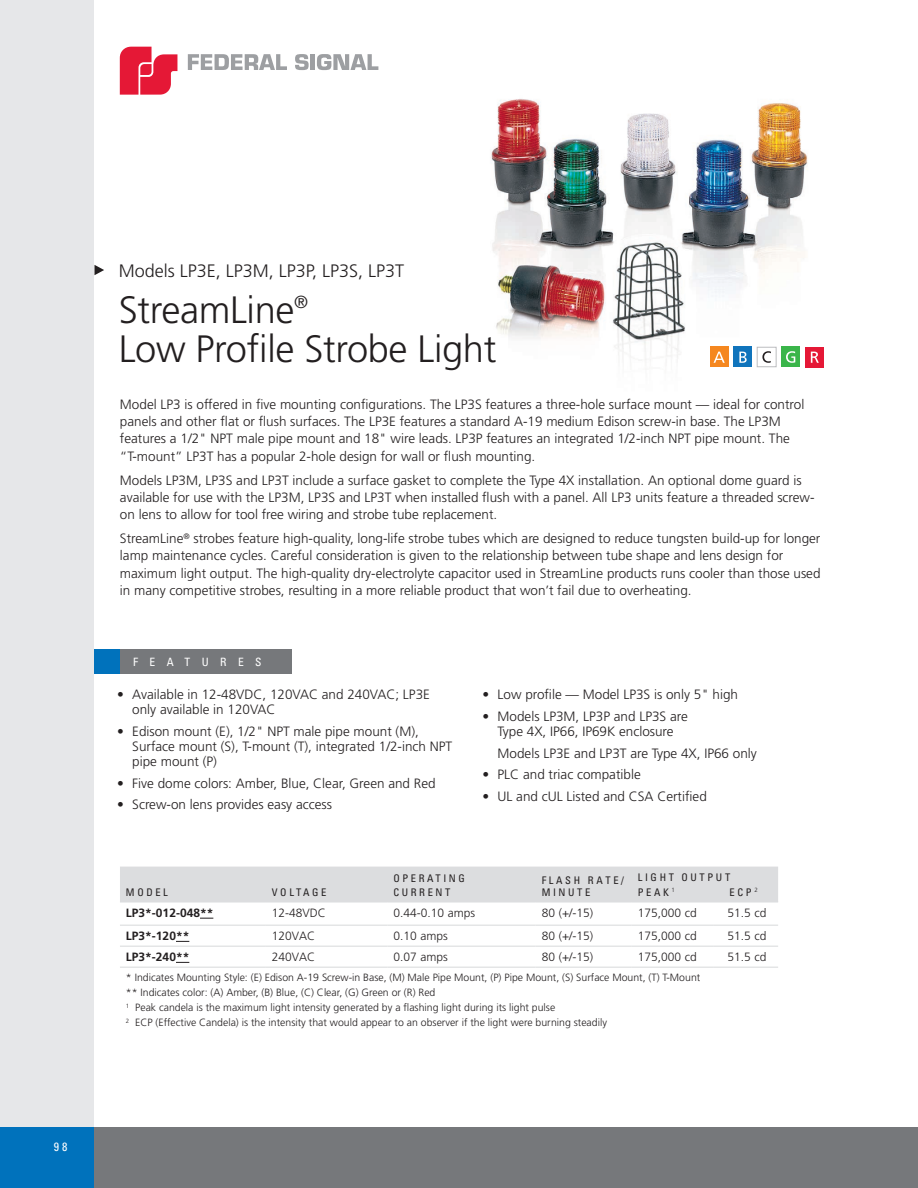
<style>
.page{position:relative;width:918px;height:1188px;background:#fff}
.page>*{position:absolute;margin:0;border:0;box-sizing:border-box;transform-origin:0 0}
.Head{font:300 38.1px "Frutiger";letter-spacing:-.01em;color:#231f20}
.model{font:300 18px "Frutiger";color:#231f20}
.Body_Copy{font:300 13.5px/17.2px "Frutiger";color:#231f20}
.t1{font:300 12px "Frutiger";color:#231f20}
.chart_model{font:700 12px "Frutiger";color:#231f20}
.t2{font:condensed 12px "Univers";color:#fff}
.t3{font:condensed 11.55px "Univers";letter-spacing:1em;color:#fff}
.chart_model-2{font:300 10.5px "Frutiger";color:#231f20}
.t4{font:condensed 10.5px "Univers";letter-spacing:.25em;color:#231f20}
</style>
<div class="page">
<div style="left:94px;top:1127px;width:824px;height:61px;background:#76787b"></div>
<div style="left:0;top:0;width:94px;height:1188px;background:#e6e7e9"></div>
<div style="left:0;top:1127px;width:94px;height:61px;background:#0072bc"></div>
<svg style="left:188px;top:54px;width:99px;height:16px"></svg>
<svg style="left:295px;top:54px;width:14px;height:16px"></svg>
<hr style="left:311px;top:54px;width:4px;height:16px;background:#9d9fa2">
<svg style="left:317px;top:54px;width:61px;height:16px"></svg>
<svg style="left:120px;top:47px;width:57px;height:48px"></svg>
<img style="left:490px;top:99px;width:334px;height:269px">
<div style="left:805px;top:347px;width:19px;height:20px;background:#e51836"></div>
<svg style="left:811px;top:352px;width:8px;height:11px"></svg>
<div style="left:733px;top:347px;width:19px;height:20px;background:#1074bc"></div>
<div style="left:710px;top:347px;width:18px;height:20px;background:#f5871f"></div>
<div style="left:781px;top:347px;width:19px;height:20px;background:#3ab54a"></div>
<svg style="left:739px;top:352px;width:8px;height:11px"></svg>
<svg style="left:714px;top:352px;width:11px;height:11px"></svg>
<svg style="left:786px;top:351px;width:9px;height:12px"></svg>
<div style="left:757px;top:347px;width:19px;height:20px;background:#fff"></div>
<div style="left:757px;top:347px;width:19px;height:20px;border:1px solid #bcbdc0"></div>
<svg style="left:762px;top:351px;width:9px;height:12px"></svg>
<div style="left:94px;top:649px;width:26px;height:25px;background:#0072bc"></div>
<div style="left:120px;top:649px;width:172px;height:25px;background:#76787b"></div>
<svg style="left:94px;top:265px;width:10px;height:10px"></svg>
<div style="left:120px;top:867px;width:658px;height:34px;background:#dcdddf"></div>
<hr style="left:120px;top:901px;width:146px;height:2px;background:#dcdddf">
<hr style="left:266px;top:901px;width:121px;height:2px;background:#dcdddf">
<hr style="left:387px;top:901px;width:149px;height:2px;background:#dcdddf">
<hr style="left:632px;top:901px;width:82px;height:2px;background:#dcdddf">
<hr style="left:714px;top:901px;width:64px;height:2px;background:#dcdddf">
<hr style="left:120px;top:925px;width:146px;height:1px;background:#dcdddf">
<hr style="left:266px;top:925px;width:121px;height:1px;background:#dcdddf">
<hr style="left:387px;top:925px;width:149px;height:1px;background:#dcdddf">
<hr style="left:536px;top:925px;width:96px;height:1px;background:#dcdddf">
<hr style="left:632px;top:925px;width:82px;height:1px;background:#dcdddf">
<hr style="left:714px;top:925px;width:64px;height:1px;background:#dcdddf">
<hr style="left:120px;top:946px;width:146px;height:1px;background:#dcdddf">
<hr style="left:266px;top:946px;width:121px;height:1px;background:#dcdddf">
<hr style="left:387px;top:946px;width:149px;height:1px;background:#dcdddf">
<hr style="left:536px;top:946px;width:96px;height:1px;background:#dcdddf">
<hr style="left:632px;top:946px;width:82px;height:1px;background:#dcdddf">
<hr style="left:714px;top:946px;width:64px;height:1px;background:#dcdddf">
<hr style="left:120px;top:967px;width:146px;height:1px;background:#dcdddf">
<hr style="left:266px;top:967px;width:121px;height:1px;background:#dcdddf">
<hr style="left:387px;top:967px;width:149px;height:1px;background:#dcdddf">
<hr style="left:536px;top:967px;width:96px;height:1px;background:#dcdddf">
<hr style="left:632px;top:967px;width:82px;height:1px;background:#dcdddf">
<hr style="left:714px;top:967px;width:64px;height:1px;background:#dcdddf">
<hr style="left:536px;top:901px;width:96px;height:2px;background:#dcdddf">
<svg style="left:200px;top:918px;width:13px;height:1px"></svg>
<svg style="left:176px;top:941px;width:13px;height:1px"></svg>
<svg style="left:176px;top:962px;width:13px;height:1px"></svg>
<p class="t2" style="left:54px;top:1139px;width:15px">98</p>
<p class="model" style="left:119px;top:260px;width:287px">Models LP3E, LP3M, LP3P, LP3S, LP3T</p>
<p class="Head" style="left:119px;top:288px;width:191px">StreamLine<sup>®</sup></p>
<p class="Head" style="left:119px;top:328px;width:379px">Low Profile Strobe Light</p>
<p class="Body_Copy" style="left:120px;top:396px;width:686px">Model LP3 is offered in five mounting configurations. The LP3S features a three-hole surface mount — ideal for control panels and other flat or flush surfaces. The LP3E features a standard A-19 medium Edison screw-in base. The LP3M features a 1/2" NPT male pipe mount and 18" wire leads. LP3P features an integrated 1/2-inch NPT pipe mount. The “T-mount” LP3T has a popular 2-hole design for wall or flush mounting.</p>
<p class="Body_Copy" style="left:120px;top:471px;width:696px">Models LP3M, LP3S and LP3T include a surface gasket to complete the Type 4X installation. An optional dome guard is available for use with the LP3M, LP3S and LP3T when installed flush with a panel. All LP3 units feature a threaded screw&shy;on lens to allow for tool free wiring and strobe tube replacement.</p>
<p class="Body_Copy" style="left:120px;top:530px;width:702px">StreamLine<sup>®</sup> strobes feature high-quality, long-life strobe tubes which are designed to reduce tungsten build-up for longer lamp maintenance cycles. Careful consideration is given to the relationship between tube shape and lens design for maximum light output. The high-quality dry-electrolyte capacitor used in StreamLine products runs cooler than those used in many competitive strobes, resulting in a more reliable product that won’t fail due to overheating.</p>
<p class="t3" style="left:133px;top:654px;width:130px">FEATURES</p>
<p class="Body_Copy" style="left:132px;top:687px;width:299px;line-height:15px;text-indent:-15px">• Available in 12-48VDC, 120VAC and 240VAC; LP3E only available in 120VAC</p>
<p class="Body_Copy" style="left:132px;top:724px;width:322px;line-height:15px;text-indent:-15px">• Edison mount (E), 1/2" NPT male pipe mount (M),<br>Surface mount (S), T-mount (T), integrated 1/2-inch NPT pipe mount (P)</p>
<p class="Body_Copy" style="left:117px;top:774px;width:320px">• Five dome colors: Amber, Blue, Clear, Green and Red</p>
<p class="Body_Copy" style="left:117px;top:796px;width:216px">• Screw-on lens provides easy access</p>
<p class="Body_Copy" style="left:483px;top:686px;width:257px">• Low profile — Model LP3S is only 5" high</p>
<p class="Body_Copy" style="left:483px;top:709px;width:207px;line-height:15px;text-align:center">• Models LP3M, LP3P and LP3S are<br>Type 4X, IP66, IP69K enclosure</p>
<p class="Body_Copy" style="left:498px;top:744px;width:261px">Models LP3E and LP3T are Type 4X, IP66 only</p>
<p class="Body_Copy" style="left:483px;top:766px;width:160px">• PLC and triac compatible</p>
<p class="Body_Copy" style="left:483px;top:788px;width:226px">• UL and cUL Listed and CSA Certified</p>
<p class="t4" style="left:126px;top:886px;width:43px">MODEL</p>
<p class="t4" style="left:272px;top:886px;width:56px">VOLTAGE</p>
<p class="t4" style="left:393px;top:872px;width:73px">OPERATING</p>
<p class="t4" style="left:393px;top:886px;width:59px">CURRENT</p>
<p class="t4" style="left:542px;top:874px;width:84px">FLASH RATE/</p>
<p class="t4" style="left:542px;top:886px;width:50px">MINUTE</p>
<p class="t4" style="left:638px;top:871px;width:94px">LIGHT OUTPUT</p>
<p class="t4" style="left:638px;top:886px;width:39px">PEAK <sup>1</sup></p>
<p class="t4" style="left:730px;top:886px;width:30px">ECP <sup>2</sup></p>
<p class="chart_model" style="left:126px;top:906px;width:89px">LP3*-012-048**</p>
<p class="t1" style="left:272px;top:906px;width:56px">12-48VDC</p>
<p class="t1" style="left:393px;top:906px;width:83px">0.44-0.10 amps</p>
<p class="t1" style="left:542px;top:906px;width:53px">80 (+/-15)</p>
<p class="t1" style="left:638px;top:906px;width:61px">175,000 cd</p>
<p class="t1" style="left:727px;top:906px;width:41px">51.5 cd</p>
<p class="chart_model" style="left:126px;top:929px;width:65px">LP3*-120**</p>
<p class="t1" style="left:272px;top:929px;width:45px">120VAC</p>
<p class="t1" style="left:393px;top:929px;width:56px">0.10 amps</p>
<p class="t1" style="left:542px;top:929px;width:53px">80 (+/-15)</p>
<p class="t1" style="left:638px;top:929px;width:61px">175,000 cd</p>
<p class="t1" style="left:727px;top:929px;width:41px">51.5 cd</p>
<p class="chart_model" style="left:126px;top:950px;width:65px">LP3*-240**</p>
<p class="t1" style="left:272px;top:950px;width:45px">240VAC</p>
<p class="t1" style="left:393px;top:950px;width:56px">0.07 amps</p>
<p class="t1" style="left:542px;top:950px;width:53px">80 (+/-15)</p>
<p class="t1" style="left:638px;top:950px;width:61px">175,000 cd</p>
<p class="t1" style="left:727px;top:950px;width:41px">51.5 cd</p>
<p class="chart_model-2" style="left:126px;top:971px;width:576px">* Indicates Mounting Style: (E) Edison A-19 Screw-in Base, (M) Male Pipe Mount, (P) Pipe Mount, (S) Surface Mount, (T) T-Mount</p>
<p class="chart_model-2" style="left:126px;top:986px;width:311px">** Indicates color: (A) Amber, (B) Blue, (C) Clear, (G) Green or (R) Red</p>
<p class="chart_model-2" style="left:126px;top:1001px;width:431px"><sup>1</sup> Peak candela is the maximum light intensity generated by a flashing light during its light pulse</p>
<p class="chart_model-2" style="left:126px;top:1016px;width:483px"><sup>2</sup> ECP (Effective Candela) is the intensity that would appear to an observer if the light were burning steadily</p>
</div>
